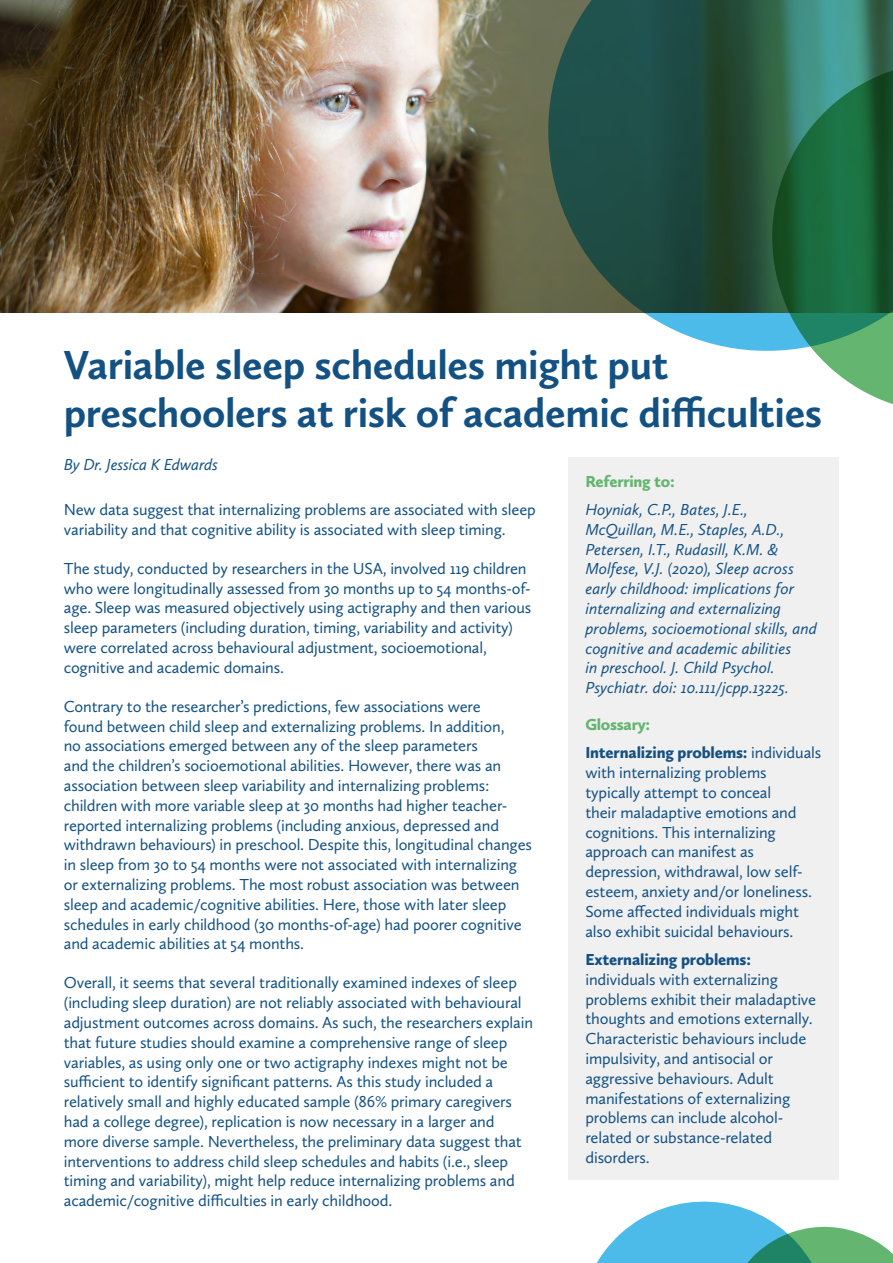
<style>
.page{position:relative;width:893px;height:1263px;background:#fff}
.page>*{position:absolute;margin:0;border:0;box-sizing:border-box;transform-origin:0 0}
.t1{font:700 42px/48px "Calluna Sans";letter-spacing:-.01em;color:#135183}
.t2{font:16.5px/19.8px "Calluna Sans";letter-spacing:-.01em;color:#135183}
.t3{font:italic 16.5px/19.8px "Calluna Sans";color:#135183}
.t4{font:900 16.5px/28.3px "Calluna Sans";letter-spacing:-.01em;color:#135183}
.t5{font:900 16.5px "Calluna Sans";letter-spacing:-.015em;color:#64b56f}
.s1{color:#64b56f}
.s2{font-weight:400}
</style>
<div class="page">
<div style="left:568px;top:457px;width:271px;height:723px;background:#f0f0f1"></div>
<img style="left:0;top:0;width:528px;height:313px">
<svg style="left:528px;top:0;width:365px;height:351px;background:#3e6357"></svg>
<svg style="left:756px;top:45px;width:137px;height:359px;background:#3f8262"></svg>
<svg style="left:597px;top:1201px;width:296px;height:62px"></svg>
<h1 class="t1" style="left:64px;top:340px;width:760px">Variable sleep schedules might put preschoolers at risk of academic difficulties</h1>
<p class="t3" style="left:64px;top:454px;width:156px">By Dr. Jessica K Edwards</p>
<p class="t2" style="left:64px;top:499px;width:474px">New data suggest that internalizing problems are associated with sleep variability and that cognitive ability is associated with sleep timing.</p>
<p class="t2" style="left:64px;top:558px;width:469px">The study, conducted by researchers in the USA, involved 119 children who were longitudinally assessed from 30 months up to 54 months-of&shy;age. Sleep was measured objectively using actigraphy and then various sleep parameters (including duration, timing, variability and activity) were correlated across behavioural adjustment, socioemotional, cognitive and academic domains.</p>
<p class="t2" style="left:64px;top:696px;width:470px">Contrary to the researcher’s predictions, few associations were<br>found between child sleep and externalizing problems. In addition,<br>no associations emerged between any of the sleep parameters<br>and the children’s socioemotional abilities. However, there was an association between sleep variability and internalizing problems: children with more variable sleep at 30 months had higher teacher&shy;reported internalizing problems (including anxious, depressed and withdrawn behaviours) in preschool. Despite this, longitudinal changes in sleep from 30 to 54 months were not associated with internalizing or externalizing problems. The most robust association was between sleep and academic/cognitive abilities. Here, those with later sleep schedules in early childhood (30 months-of-age) had poorer cognitive and academic abilities at 54 months.</p>
<p class="t2" style="left:64px;top:973px;width:471px">Overall, it seems that several traditionally examined indexes of sleep (including sleep duration) are not reliably associated with behavioural adjustment outcomes across domains. As such, the researchers explain that future studies should examine a comprehensive range of sleep variables, as using only one or two actigraphy indexes might not be sufficient to identify significant patterns. As this study included a relatively small and highly educated sample (86% primary caregivers had a college degree), replication is now necessary in a larger and more diverse sample. Nevertheless, the preliminary data suggest that interventions to address child sleep schedules and habits (i.e., sleep timing and variability), might help reduce internalizing problems and academic/cognitive difficulties in early childhood.</p>
<p class="t5" style="left:585px;top:471px;width:91px">Referring to:</p>
<p class="t3" style="left:585px;top:499px;width:233px">Hoyniak, C.P., Bates, J.E., McQuillan, M.E., Staples, A.D., Petersen, I.T., Rudasill, K.M. &amp; Molfese, V.J. (2020), Sleep across early childhood: implications for internalizing and externalizing problems, socioemotional skills, and cognitive and academic abilities<br>in preschool. J. Child Psychol.<br>Psychiatr. doi: 10.111/jcpp.13225.</p>
<p class="t4" style="left:585px;top:710px;width:237px"><span class="s1">Glossary:<br></span>Internalizing problems: <span class="s2">individuals</span></p>
<p class="t2" style="left:585px;top:762px;width:228px">with internalizing problems typically attempt to conceal<br>their maladaptive emotions and cognitions. This internalizing approach can manifest as depression, withdrawal, low self&shy;esteem, anxiety and/or loneliness.<br>Some affected individuals might also exhibit suicidal behaviours.</p>
<p class="t4" style="left:585px;top:945px;width:167px">Externalizing problems:</p>
<p class="t2" style="left:585px;top:969px;width:232px">individuals with externalizing problems exhibit their maladaptive thoughts and emotions externally.<br>Characteristic behaviours include impulsivity, and antisocial or aggressive behaviours. Adult manifestations of externalizing problems can include alcohol&shy;related or substance-related disorders.</p>
</div>
